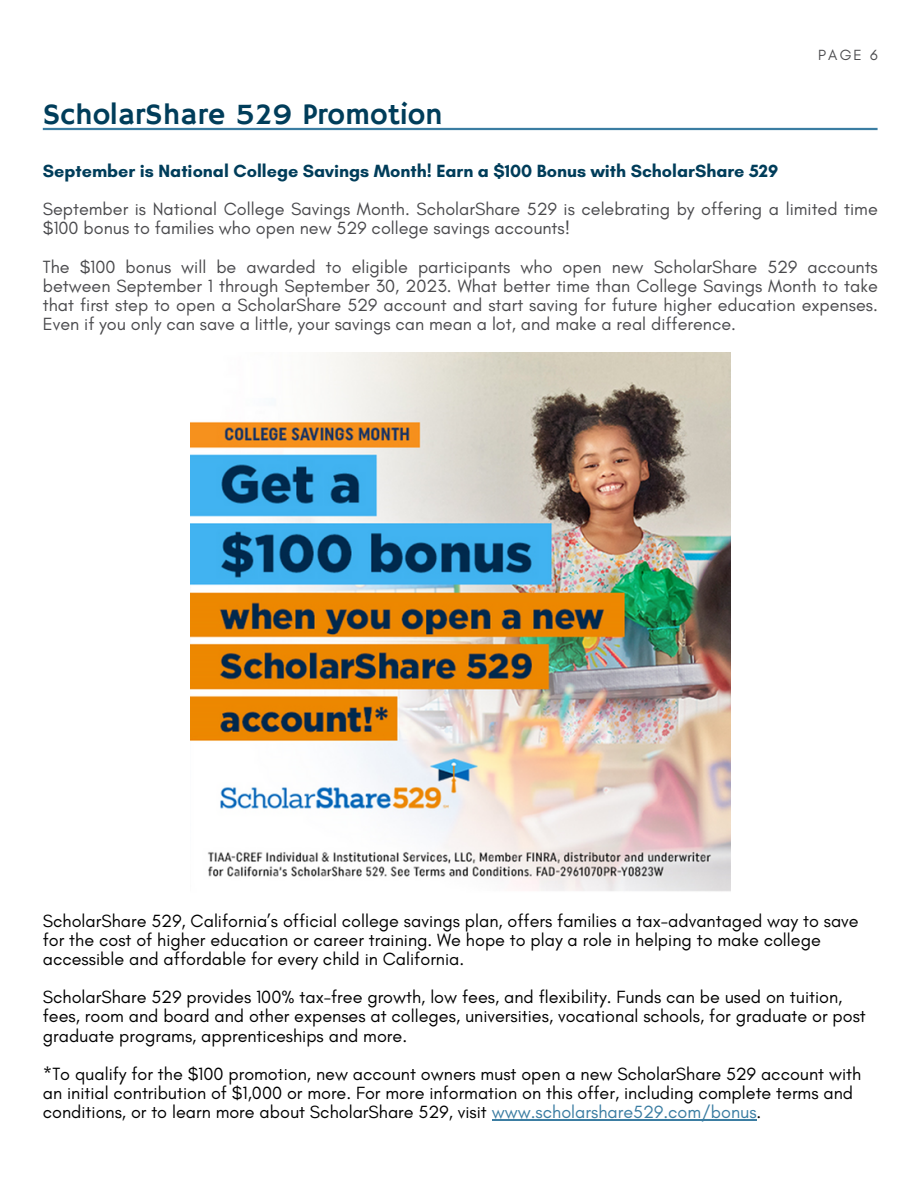
<style>
.page{position:relative;width:918px;height:1188px;background:#fff}
.page>*{position:absolute;margin:0;border:0;box-sizing:border-box;transform-origin:0 0}
.t1{font:30px "Hammersmith One";color:#003d5a}
.t2{font:18px/19.2px "Glacial Indifference";color:#000}
.t3{font:18px/19.2px "Glacial Indifference";color:#4a4a4d}
.t4{font:700 18px "Glacial Indifference";color:#003d5a}
.t5{font:15px "Glacial Indifference";color:#4a4a4d}
.s1{color:#3b7da2}
</style>
<div class="page">
<hr style="left:43px;top:128px;width:835px;height:2px;background:#3b7da2">
<img style="left:190px;top:352px;width:540px;height:540px">
<hr style="left:492px;top:1119px;width:265px;height:1px;background:#3b7da2">
<p class="t1" style="left:43px;top:97px;width:401px">ScholarShare 529 Promotion</p>
<p class="t5" style="left:818px;top:46px;width:61px">PAGE 6</p>
<p class="t4" style="left:43px;top:160px;width:737px">September is National College Savings Month! Earn a $100 Bonus with ScholarShare 529</p>
<p class="t3" style="left:43px;top:199px;width:837px">September is National College Savings Month. ScholarShare 529 is celebrating by offering a limited time $100 bonus to families who open new 529 college savings accounts!</p>
<p class="t3" style="left:43px;top:257px;width:837px;text-align:justify">The $100 bonus will be awarded to eligible participants who open new ScholarShare 529 accounts between September 1 through September 30, 2023. What better time than College Savings Month to take that first step to open a ScholarShare 529 account and start saving for future higher education expenses.<br>Even if you only can save a little, your savings can mean a lot, and make a real difference.</p>
<p class="t2" style="left:43px;top:911px;width:817px">ScholarShare 529, California’s official college savings plan, offers families a tax-advantaged way to save for the cost of higher education or career training. We hope to play a role in helping to make college accessible and affordable for every child in California.</p>
<p class="t2" style="left:43px;top:987px;width:825px">ScholarShare 529 provides 100% tax-free growth, low fees, and flexibility. Funds can be used on tuition, fees, room and board and other expenses at colleges, universities, vocational schools, for graduate or post graduate programs, apprenticeships and more.</p>
<p class="t2" style="left:43px;top:1064px;width:820px">*To qualify for the $100 promotion, new account owners must open a new ScholarShare 529 account with an initial contribution of $1,000 or more. For more information on this offer, including complete terms and conditions, or to learn more about ScholarShare 529, visit <span class="s1">www.scholarshare529.com/bonus</span>.</p>
</div>
